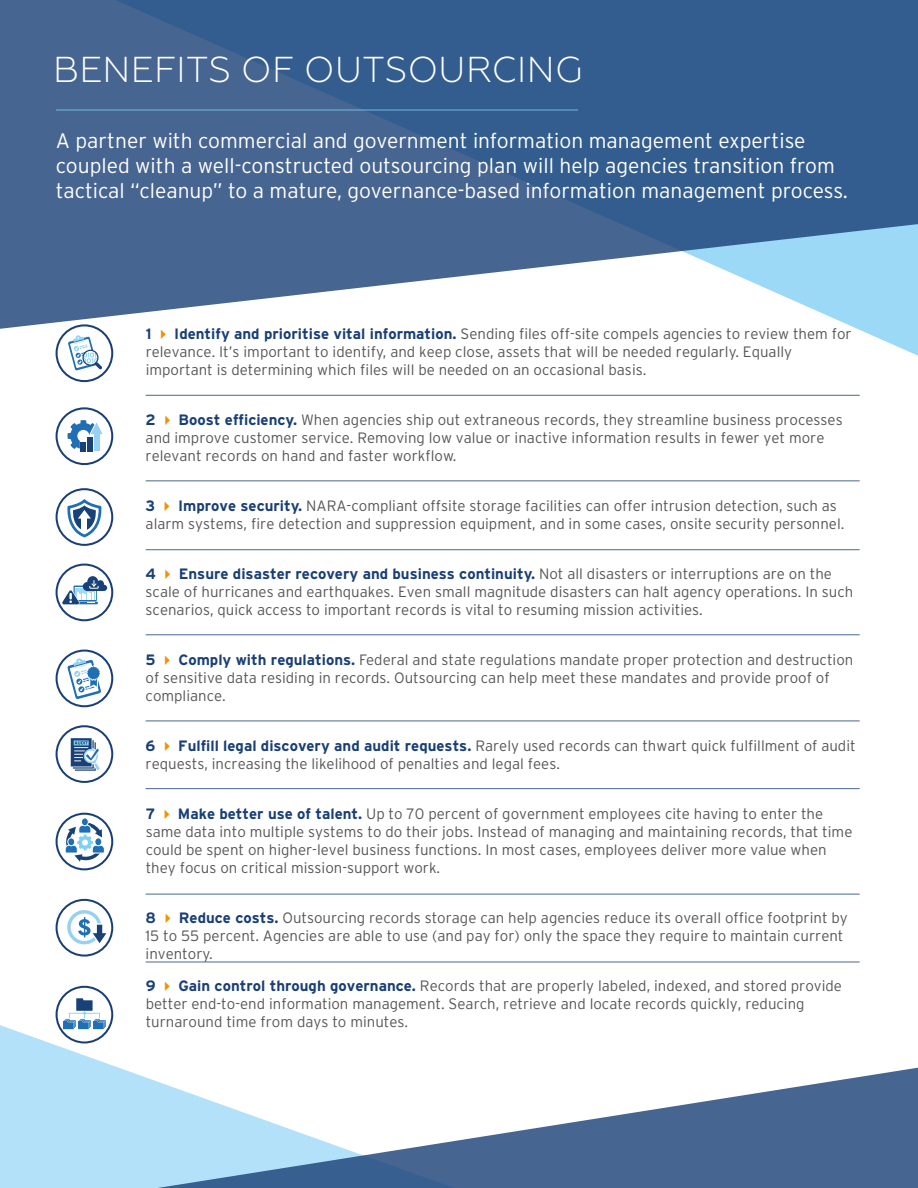
<style>
.page{position:relative;width:918px;height:1188px;background:#fff}
.page>*{position:absolute;margin:0;border:0;box-sizing:border-box;transform-origin:0 0}
.t1{font:300 36px "Geometria";letter-spacing:.01em;color:#fff}
.t2{font:300 21px/25.2px "Interstate";color:#fff}
.t3{font:300 15px/17.9px "Interstate";color:#575756}
.t4{font:15px/17.9px "Interstate";color:#575756}
.s1{font-weight:700;color:#193f76}
.s2{color:#f39200}
.s3{font-weight:400}
.s4{font-weight:300}
</style>
<div class="page">
<svg style="left:0;top:0;width:918px;height:338px;background:#5b7ba3"></svg>
<hr style="left:56px;top:110px;width:522px;height:1px;background:#83d0f5">
<svg style="left:0;top:651px;width:113px;height:405px"></svg>
<svg style="left:0;top:1056px;width:918px;height:132px"></svg>
<div style="left:57px;top:325px;width:55px;height:56px;background:#fff;border-radius:50%"></div>
<div style="left:56px;top:324px;width:57px;height:58px;border:2px solid #193f76;border-radius:50%"></div>
<svg style="left:68px;top:335px;width:34px;height:35px"></svg>
<div style="left:56px;top:407px;width:57px;height:58px;border:2px solid #193f76;border-radius:50%"></div>
<svg style="left:68px;top:420px;width:35px;height:32px"></svg>
<svg style="left:57px;top:489px;width:55px;height:56px"></svg>
<div style="left:56px;top:488px;width:57px;height:58px;border:2px solid #193f76;border-radius:50%"></div>
<svg style="left:67px;top:499px;width:34px;height:38px"></svg>
<div style="left:82px;top:517px;width:5px;height:14px;background:#fff"></div>
<div style="left:56px;top:564px;width:57px;height:57px;border:2px solid #193f76;border-radius:50%"></div>
<svg style="left:62px;top:576px;width:45px;height:29px"></svg>
<div style="left:57px;top:651px;width:55px;height:55px;background:#fff;border-radius:50%"></div>
<div style="left:56px;top:650px;width:57px;height:57px;border:2px solid #193f76;border-radius:50%"></div>
<svg style="left:68px;top:658px;width:34px;height:41px"></svg>
<div style="left:57px;top:726px;width:55px;height:56px;background:#fff;border-radius:50%"></div>
<div style="left:56px;top:725px;width:57px;height:58px;border:2px solid #193f76;border-radius:50%"></div>
<svg style="left:71px;top:738px;width:29px;height:33px"></svg>
<svg style="left:57px;top:814px;width:55px;height:55px"></svg>
<div style="left:56px;top:813px;width:57px;height:57px;border:2px solid #193f76;border-radius:50%"></div>
<svg style="left:65px;top:822px;width:40px;height:40px"></svg>
<div style="left:81px;top:818px;width:7px;height:8px;background:#206fb4;border-radius:50%"></div>
<div style="left:81px;top:818px;width:8px;height:8px;border:1px solid #fff;border-radius:50%"></div>
<svg style="left:57px;top:900px;width:55px;height:56px"></svg>
<div style="left:56px;top:899px;width:57px;height:58px;border:2px solid #193f76;border-radius:50%"></div>
<svg style="left:67px;top:910px;width:42px;height:36px"></svg>
<svg style="left:57px;top:987px;width:55px;height:55px"></svg>
<div style="left:56px;top:986px;width:57px;height:57px;border:2px solid #193f76;border-radius:50%"></div>
<svg style="left:63px;top:998px;width:43px;height:31px"></svg>
<hr style="left:146px;top:395px;width:714px;height:1px;background:#193f76">
<hr style="left:146px;top:480px;width:714px;height:1px;background:#193f76">
<hr style="left:146px;top:549px;width:714px;height:1px;background:#193f76">
<hr style="left:146px;top:634px;width:714px;height:1px;background:#193f76">
<hr style="left:146px;top:721px;width:714px;height:1px;background:#193f76">
<hr style="left:146px;top:788px;width:714px;height:1px;background:#193f76">
<hr style="left:146px;top:894px;width:714px;height:1px;background:#193f76">
<hr style="left:146px;top:962px;width:714px;height:1px;background:#193f76">
<h1 class="t1" style="left:53px;top:49px;width:532px">BENEFITS OF OUTSOURCING</h1>
<p class="t2" style="left:56px;top:127px;width:794px">A partner with commercial and government information management expertise coupled with a well-constructed outsourcing plan will help agencies transition from tactical “cleanup” to a mature, governance-based information management process.</p>
<p class="t3" style="left:146px;top:324px;width:708px"><span class="s1">1</span> <span class="s2">✔</span> <span class="s1">Identify and prioritise vital information.</span> Sending files <span class="s3">off-site</span> compels agencies to review them for relevance. It’s important to identify, and keep close, assets that will be needed regularly. Equally important is determining which files will be needed on an occasional basis.</p>
<p class="t3" style="left:146px;top:411px;width:699px"><span class="s1">2</span> <span class="s2">✔</span> <span class="s1">Boost efficiency.</span> When agencies ship out extraneous records, they streamline business processes and improve customer service. Removing low value or inactive information results in fewer yet more relevant records on hand and faster workflow.</p>
<p class="t3" style="left:146px;top:497px;width:700px"><span class="s1">3</span> <span class="s2">✔</span> <span class="s1">Improve security.</span> NARA-compliant offsite storage facilities can offer intrusion detection, such as alarm systems, fire detection and suppression equipment, and in some cases, onsite security personnel.</p>
<p class="t3" style="left:146px;top:564px;width:709px"><span class="s1">4</span> <span class="s2">✔</span> <span class="s1">Ensure disaster recovery and business continuity.</span> Not all disasters or interruptions are on the scale of hurricanes and earthquakes. Even small magnitude disasters can halt agency operations. In such scenarios, quick access to important records is vital to resuming mission activities.</p>
<p class="t3" style="left:146px;top:650px;width:709px"><span class="s1">5</span> <span class="s2">✔</span> <span class="s1">Comply with regulations.</span> Federal and state regulations mandate proper protection and destruction of sensitive data residing in records. Outsourcing can help meet these mandates and provide proof of compliance.</p>
<p class="t3" style="left:146px;top:737px;width:712px"><span class="s1">6</span> <span class="s2">✔</span> <span class="s1">Fulfill legal discovery and audit requests.</span> Rarely used records can thwart quick fulfillment of audit requests, increasing the likelihood of penalties and legal fees.</p>
<p class="t3" style="left:146px;top:805px;width:708px"><span class="s1">7</span> <span class="s2">✔</span> <span class="s1">Make better use of talent.</span> Up to 70 percent of government employees cite having to enter the same data into multiple systems to do their jobs. Instead of managing and maintaining records, that time could be spent on higher-level business functions. In most cases, employees deliver more value when they focus on critical mission-support work.</p>
<p class="t3" style="left:146px;top:909px;width:704px"><span class="s1">8</span> <span class="s2">✔</span> <span class="s1">Reduce costs.</span> Outsourcing <span class="s3">records storage can help a</span>gencies reduce its overall <span class="s3">office</span> footprint by<br>15 to 55 percent. Agencies are able to use (and pay for) only the space they require to maintain current inventory.</p>
<p class="t4" style="left:146px;top:977px;width:698px"><span class="s1">9</span> <span class="s2">✔</span> <span class="s1">Gain control through governance.</span> <span class="s4">Records that are properly labeled, indexed, and stored</span> provide <span class="s4">better end-to-end information management</span>. Search, retrieve and locate records quickly, reducing turnaround time from days to minutes.</p>
</div>
